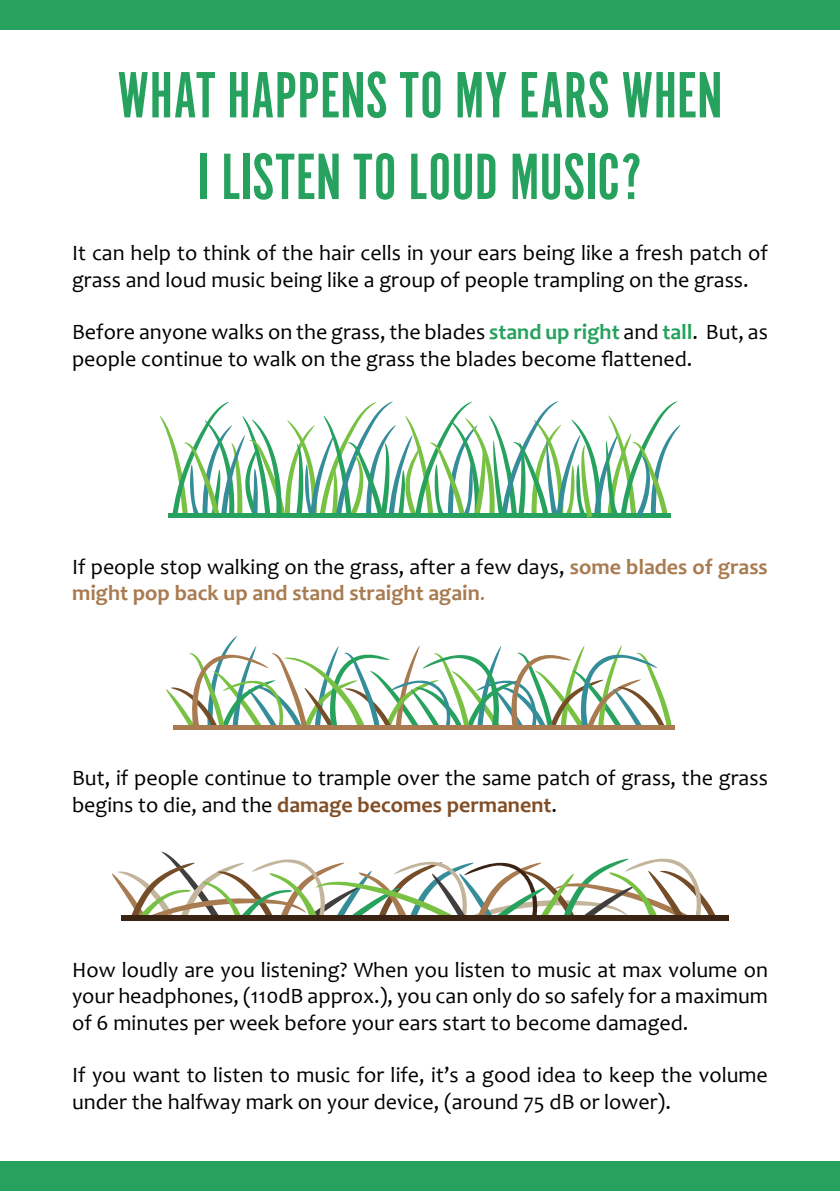
<style>
.page{position:relative;width:840px;height:1191px;background:#fff}
.page>*{position:absolute;margin:0;border:0;box-sizing:border-box;transform-origin:0 0}
.t1{font:68px/81.6px "Alternate Got No 1 D";color:#26a15e;text-align:center}
.t2{font:22px/26.4px "Candara";color:#000}
.t3{font:700 22px/26.4px "Candara";color:#a97b50}
.s1{font-weight:700;color:#26a15e}
.s2{font-weight:400;color:#000}
.s3{font-weight:400}
.s4{font-weight:700;color:#824e26}
</style>
<div class="page">
<div style="left:0;top:1161px;width:839px;height:30px;background:#26a15e"></div>
<div style="left:0;top:0;width:839px;height:29px;background:#26a15e"></div>
<svg style="left:160px;top:401px;width:520px;height:117px"></svg>
<svg style="left:166px;top:636px;width:505px;height:93px"></svg>
<div style="left:174px;top:725px;width:500px;height:5px;background:#a97b50"></div>
<svg style="left:112px;top:851px;width:603px;height:64px"></svg>
<div style="left:121px;top:915px;width:607px;height:6px;background:#3c2415"></div>
<h1 class="t1" style="left:117px;top:56px;width:606px">WHAT HAPPENS TO MY EARS WHEN<br>I LISTEN TO LOUD MUSIC?</h1>
<p class="t2" style="left:72px;top:240px;width:697px">It can help to think of the hair cells in your ears being like a fresh patch of grass and loud music being like a group of people trampling on the grass.</p>
<p class="t2" style="left:72px;top:319px;width:697px">Before anyone walks on the grass, the blades <span class="s1">stand up right</span> and <span class="s1">tall</span>. But, as people continue to walk on the grass the blades become flattened.</p>
<p class="t3" style="left:72px;top:553px;width:697px"><span class="s2">If people stop walking on the grass, after a few days,</span> some blades of grass might pop back up and stand straight again<span class="s3">.</span></p>
<p class="t2" style="left:72px;top:764px;width:697px">But, if people continue to trample over the same patch of grass, the grass begins to die, and the <span class="s4">damage becomes permanent</span>.</p>
<p class="t2" style="left:72px;top:956px;width:697px;text-align:justify">How loudly are you listening? When you listen to music at max volume on your headphones, (110dB approx.), you can only do so safely for a maximum of 6 minutes per week before your ears start to become damaged.</p>
<p class="t2" style="left:72px;top:1061px;width:697px">If you want to listen to music for life, it’s a good idea to keep the volume under the halfway mark on your device, (around 75 dB or lower).</p>
</div>
